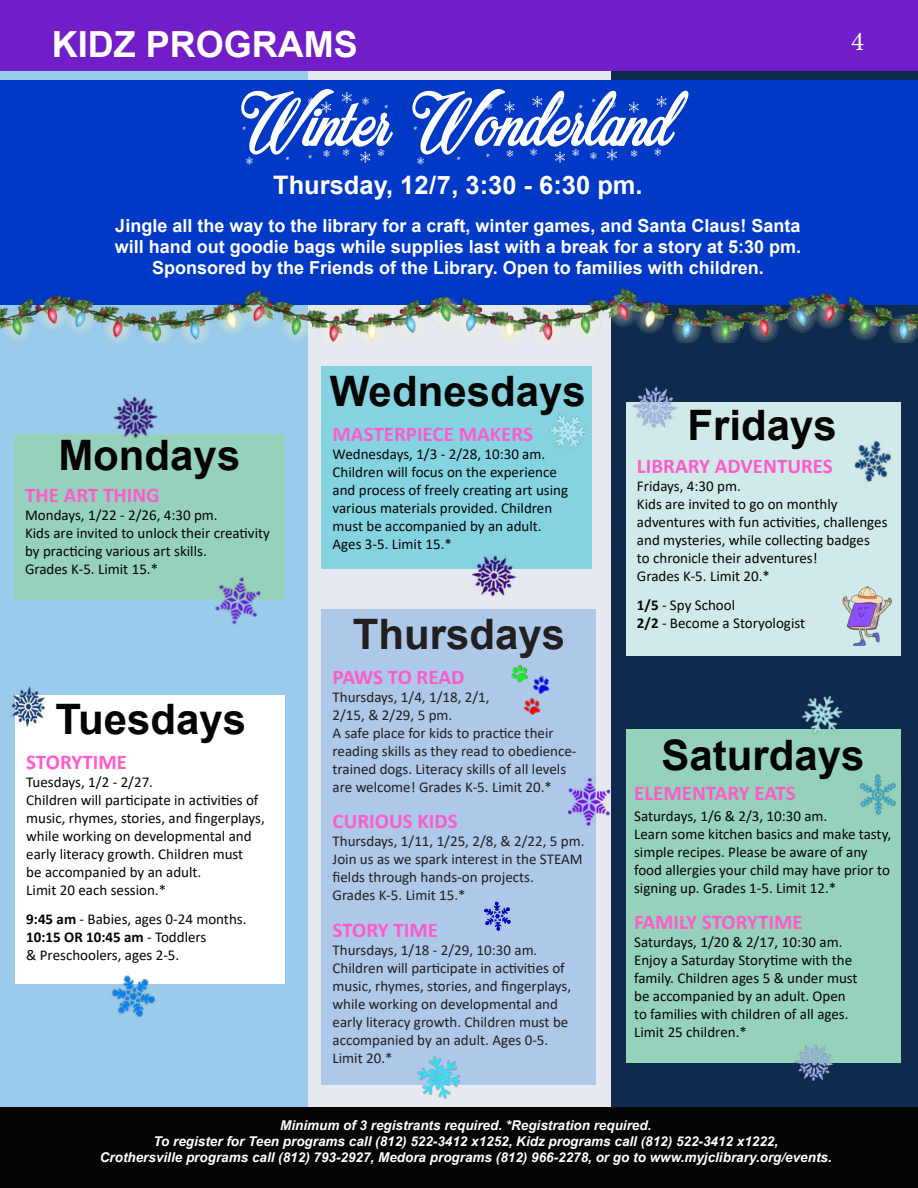
<style>
.page{position:relative;width:918px;height:1188px;background:#fff}
.page>*{position:absolute;margin:0;border:0;box-sizing:border-box;transform-origin:0 0}
.t1{font:79.5px "Merry Christmas Flake";color:#fff}
.t2{font:700 42px "Arial";color:#040503}
.t3{font:700 42px "Arial";color:#231f20}
.t4{font:700 36px "Arial";color:#fff}
.t5{font:27px "Minion Pro";color:#fff}
.t6{font:700 25.5px "Arial";color:#fff}
.t7{font:700 21px "Calibri";color:#ff5bcc}
.t8{font:700 21px "Calibri";color:#fb5dcb}
.t9{font:700 18px/21.1px "Arial";color:#fff;text-align:center}
.t10{font:15px/18px "Calibri";color:#040503}
.t11{font:15px/18px "Calibri";color:#231f20}
.t12{font:italic 700 13.5px/16.2px "Arial";color:#fff;text-align:center}
.s1{font-weight:700}
</style>
<div class="page">
<div style="left:611px;top:51px;width:307px;height:1056px;background:#0e2a4d"></div>
<div style="left:308px;top:70px;width:303px;height:1056px;background:#e6e9f0"></div>
<div style="left:0;top:70px;width:308px;height:1056px;background:#9bcbeb"></div>
<div style="left:0;top:1107px;width:918px;height:81px;background:#040503"></div>
<div style="left:0;top:0;width:918px;height:70px;background:#721ec8"></div>
<div style="left:322px;top:609px;width:274px;height:475px;background:#adc8e8"></div>
<img style="left:511px;top:664px;width:39px;height:51px">
<div style="left:626px;top:402px;width:274px;height:254px;background:#d0eae9"></div>
<div style="left:626px;top:729px;width:274px;height:334px;background:#96d2bb"></div>
<div style="left:14px;top:434px;width:271px;height:166px;background:#96d2bb"></div>
<div style="left:322px;top:366px;width:270px;height:203px;background:#85d3e1"></div>
<div style="left:15px;top:696px;width:270px;height:288px;background:#fff"></div>
<img style="left:842px;top:586px;width:50px;height:60px">
<div style="left:0;top:80px;width:918px;height:225px;background:#0039c6"></div>
<img style="left:416px;top:1055px;width:43px;height:43px">
<img style="left:802px;top:695px;width:41px;height:39px">
<img style="left:859px;top:775px;width:37px;height:40px">
<img style="left:549px;top:415px;width:38px;height:33px">
<img style="left:484px;top:901px;width:27px;height:30px">
<img style="left:11px;top:686px;width:35px;height:41px">
<img style="left:632px;top:386px;width:45px;height:42px">
<img style="left:111px;top:975px;width:44px;height:43px">
<img style="left:208px;top:577px;width:53px;height:48px">
<img style="left:113px;top:396px;width:45px;height:43px">
<img style="left:472px;top:555px;width:45px;height:42px">
<img style="left:568px;top:776px;width:42px;height:50px">
<img style="left:854px;top:437px;width:47px;height:47px">
<img style="left:794px;top:1044px;width:40px;height:37px">
<img style="left:461px;top:288px;width:457px;height:54px">
<img style="left:0;top:289px;width:461px;height:53px">
<h3 class="t4" style="left:52px;top:19px;width:307px">KIDZ PROGRAMS</h3>
<h3 class="t5" style="left:851px;top:23px;width:14px">4</h3>
<h1 class="t1" style="left:240px;top:73px;width:434px">Winter Wonderland</h1>
<h3 class="t6" style="left:273px;top:167px;width:371px">Thursday, 12/7, 3:30 - 6:30 pm.</h3>
<p class="t9" style="left:115px;top:215px;width:688px">Jingle all the way to the library for a craft, winter games, and Santa Claus! Santa will hand out goodie bags while supplies last with a break for a story at 5:30 pm.<br>Sponsored by the Friends of the Library. Open to families with children.</p>
<h2 class="t2" style="left:58px;top:426px;width:184px">Mondays</h2>
<h3 class="t7" style="left:25px;top:480px;width:136px">THE ART THING</h3>
<p class="t10" style="left:25px;top:505px;width:246px">Mondays, 1/22 - 2/26, 4:30 pm.<br>Kids are invited to unlock their creativity by practicing various art skills.<br>Grades K-5. Limit 15.*</p>
<h2 class="t2" style="left:55px;top:689px;width:192px">Tuesdays</h2>
<h3 class="t7" style="left:26px;top:747px;width:102px">STORYTIME</h3>
<p class="t10" style="left:26px;top:773px;width:240px">Tuesdays, 1/2 - 2/27.<br>Children will participate in activities of music, rhymes, stories, and fingerplays, while working on developmental and early literacy growth. Children must<br>be accompanied by an adult.<br>Limit 20 each session.*</p>
<p class="t10" style="left:26px;top:909px;width:222px"><span class="s1">9:45 am</span> - Babies, ages 0-24 months.<br><span class="s1">10:15 OR 10:45 am</span> - Toddlers<br>&amp; Preschoolers, ages 2-5.</p>
<h2 class="t2" style="left:330px;top:361px;width:257px">Wednesdays</h2>
<h3 class="t7" style="left:333px;top:419px;width:202px">MASTERPIECE MAKERS</h3>
<p class="t10" style="left:333px;top:445px;width:237px">Wednesdays, 1/3 - 2/28, 10:30 am.<br>Children will focus on the experience and process of freely creating art using various materials provided. Children must be accompanied by an adult.<br>Ages 3-5. Limit 15.*</p>
<h2 class="t3" style="left:353px;top:605px;width:214px">Thursdays</h2>
<h3 class="t8" style="left:333px;top:662px;width:133px">PAWS TO READ</h3>
<p class="t11" style="left:333px;top:688px;width:245px">Thursdays, 1/4, 1/18, 2/1,<br>2/15, &amp; 2/29, 5 pm.<br>A safe place for kids to practice their reading skills as they read to obedience&shy;trained dogs. Literacy skills of all levels are welcome! Grades K-5. Limit 20.*</p>
<h3 class="t8" style="left:333px;top:806px;width:127px">CURIOUS KIDS</h3>
<p class="t11" style="left:333px;top:831px;width:253px">Thursdays, 1/11, 1/25, 2/8, &amp; 2/22, 5 pm.<br>Join us as we spark interest in the STEAM fields through hands-on projects.<br>Grades K-5. Limit 15.*</p>
<h3 class="t7" style="left:333px;top:915px;width:107px">STORY TIME</h3>
<p class="t11" style="left:333px;top:941px;width:240px">Thursdays, 1/18 - 2/29, 10:30 am.<br>Children will participate in activities of music, rhymes, stories, and fingerplays, while working on developmental and early literacy growth. Children must be accompanied by an adult. Ages 0-5.<br>Limit 20.*</p>
<h2 class="t2" style="left:688px;top:396px;width:151px">Fridays</h2>
<h3 class="t7" style="left:637px;top:451px;width:197px">LIBRARY ADVENTURES</h3>
<p class="t10" style="left:637px;top:477px;width:252px">Fridays, 4:30 pm.<br>Kids are invited to go on monthly adventures with fun activities, challenges and mysteries, while collecting badges<br>to chronicle their adventures!<br>Grades K-5. Limit 20.*</p>
<p class="t10" style="left:637px;top:595px;width:170px"><span class="s1">1/5</span> - Spy School<br><span class="s1">2/2</span> - Become a Storyologist</p>
<h2 class="t2" style="left:661px;top:726px;width:205px">Saturdays</h2>
<h3 class="t8" style="left:634px;top:778px;width:163px">ELEMENTARY EATS</h3>
<p class="t10" style="left:634px;top:807px;width:259px">Saturdays, 1/6 &amp; 2/3, 10:30 am.<br>Learn some kitchen basics and make tasty, simple recipes. Please be aware of any food allergies your child may have prior to signing up. Grades 1-5. Limit 12.*</p>
<h3 class="t7" style="left:634px;top:907px;width:170px">FAMILY STORYTIME</h3>
<p class="t10" style="left:634px;top:933px;width:225px">Saturdays, 1/20 &amp; 2/17, 10:30 am.<br>Enjoy a Saturday Storytime with the family. Children ages 5 &amp; under must be accompanied by an adult. Open to families with children of all ages.<br>Limit 25 children.*</p>
<p class="t12" style="left:100px;top:1117px;width:734px">Minimum of 3 registrants required. *Registration required.<br>To register for Teen programs call (812) 522-3412 x1252, Kidz programs call (812) 522-3412 x1222,<br>Crothersville programs call (812) 793-2927, Medora programs (812) 966-2278, or go to www.myjclibrary.org/events.</p>
</div>
